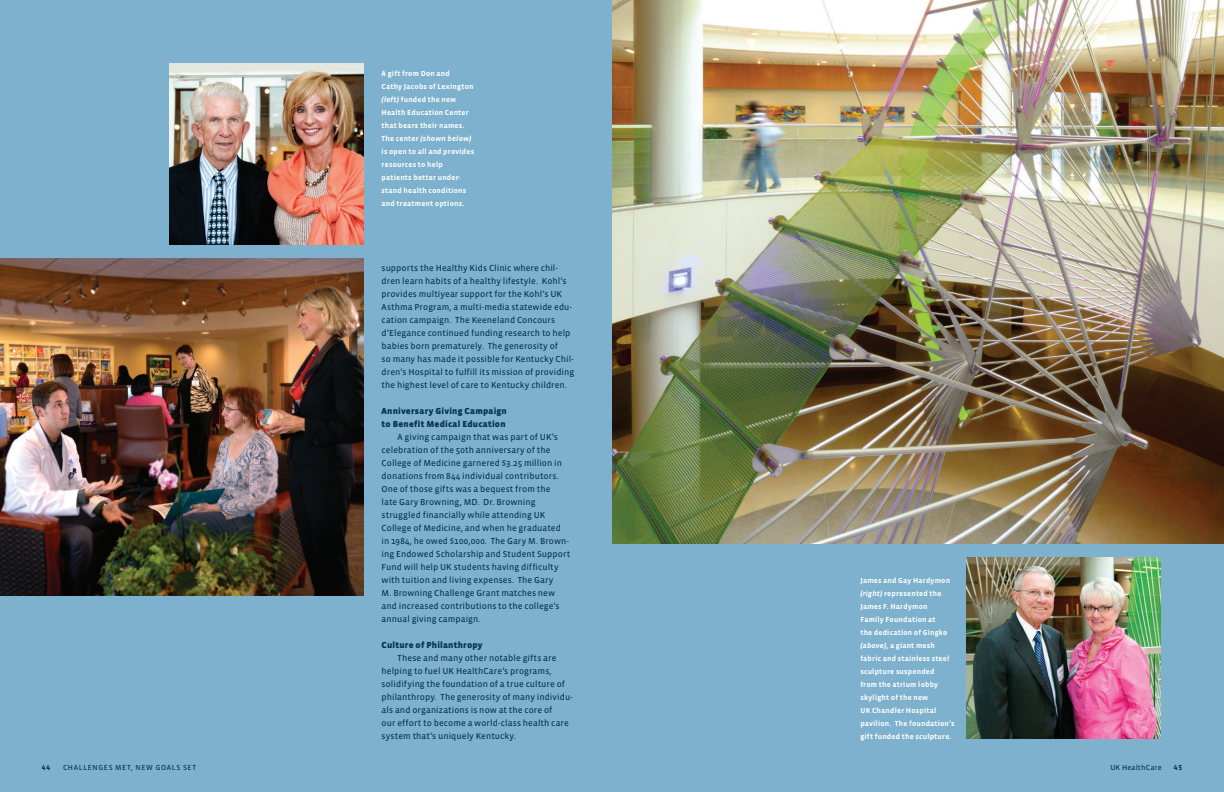
<style>
.page{position:relative;width:1224px;height:792px;background:#7db1cd}
.page>*{position:absolute;margin:0;border:0;box-sizing:border-box;transform-origin:0 0}
.t1{font:900 9px/13px "Vista Sans OT";letter-spacing:.025em;color:#00314c}
.t2{font:8.9px/13px "Vista Sans OT";letter-spacing:.01em;color:#00314c}
.t3{font:700 7.5px/13px "Vista Sans OT";letter-spacing:.025em;color:#fff}
.t4{font:7.5px "Vista Sans OT";letter-spacing:.085em;color:#00314c}
.t5{font:7.5px "Vista Sans OT";letter-spacing:.03em;color:#00314c}
.t6{font:700 7.5px "Vista Sans OT";color:#00314c}
.s1{font-style:italic}
</style>
<div class="page">
<img style="left:169px;top:63px;width:195px;height:182px">
<img style="left:0;top:258px;width:364px;height:338px">
<img style="left:967px;top:557px;width:194px;height:182px">
<img style="left:612px;top:0;width:612px;height:544px">
<p class="t3" style="left:382px;top:67px;width:94px">A gift from Don and<br>Cathy Jacobs of Lexington <span class="s1">(left)</span> funded the new<br>Health Education Center that bears their names.<br>The center <span class="s1">(shown below) </span>is open to all and provides resources to help patients better under&shy;stand health conditions and treatment options.</p>
<p class="t2" style="left:382px;top:262px;width:194px">supports the Healthy Kids Clinic where chil&shy;dren learn habits of a healthy lifestyle. Kohl’s provides multiyear support for the Kohl’s UK Asthma Program, a multi-media statewide edu&shy;cation campaign. The Keeneland Concours d’Elegance continued funding research to help babies born prematurely. The generosity of<br>so many has made it possible for Kentucky Chil&shy;dren’s Hospital to fulfill its mission of providing the highest level of care to Kentucky children.</p>
<p class="t1" style="left:382px;top:405px;width:127px">Anniversary Giving Campaign to Benefit Medical Education</p>
<p class="t2" style="left:382px;top:431px;width:190px;text-indent:16px">A giving campaign that was part of UK’s celebration of the 50th anniversary of the College of Medicine garnered $3.25 million in donations from 844 individual contributors.<br>One of those gifts was a bequest from the<br>late Gary Browning, MD. Dr. Browning struggled financially while attending UK College of Medicine, and when he graduated in 1984, he owed $100,000. The Gary M. Brown&shy;ing Endowed Scholarship and Student Support Fund will help UK students having difficulty with tuition and living expenses. The Gary<br>M. Browning Challenge Grant matches new and increased contributions to the college’s annual giving campaign.</p>
<p class="t1" style="left:382px;top:639px;width:103px">Culture of Philanthropy</p>
<p class="t2" style="left:382px;top:652px;width:193px;text-indent:16px">These and many other notable gifts are helping to fuel UK HealthCare’s programs, solidifying the foundation of a true culture of philanthropy. The generosity of many individu&shy;als and organizations is now at the core of<br>our effort to become a world-class health care system that’s uniquely Kentucky.</p>
<p class="t3" style="left:860px;top:574px;width:96px">James and Gay Hardymon <span class="s1">(right)</span> represented the<br>James F. Hardymon<br>Family Foundation at<br>the dedication of Gingko <span class="s1">(above)</span>, a giant mesh fabric and stainless steel sculpture suspended<br>from the atrium lobby skylight of the new<br>UK Chandler Hospital pavilion. The foundation’s gift funded the sculpture.</p>
<p class="t6" style="left:42px;top:764px;width:10px">44</p>
<p class="t4" style="left:63px;top:764px;width:135px">CHALLENGES MET, NEW GOALS SET</p>
<p class="t5" style="left:1110px;top:764px;width:53px">UK HealthCare</p>
<p class="t6" style="left:1174px;top:764px;width:10px">45</p>
</div>
